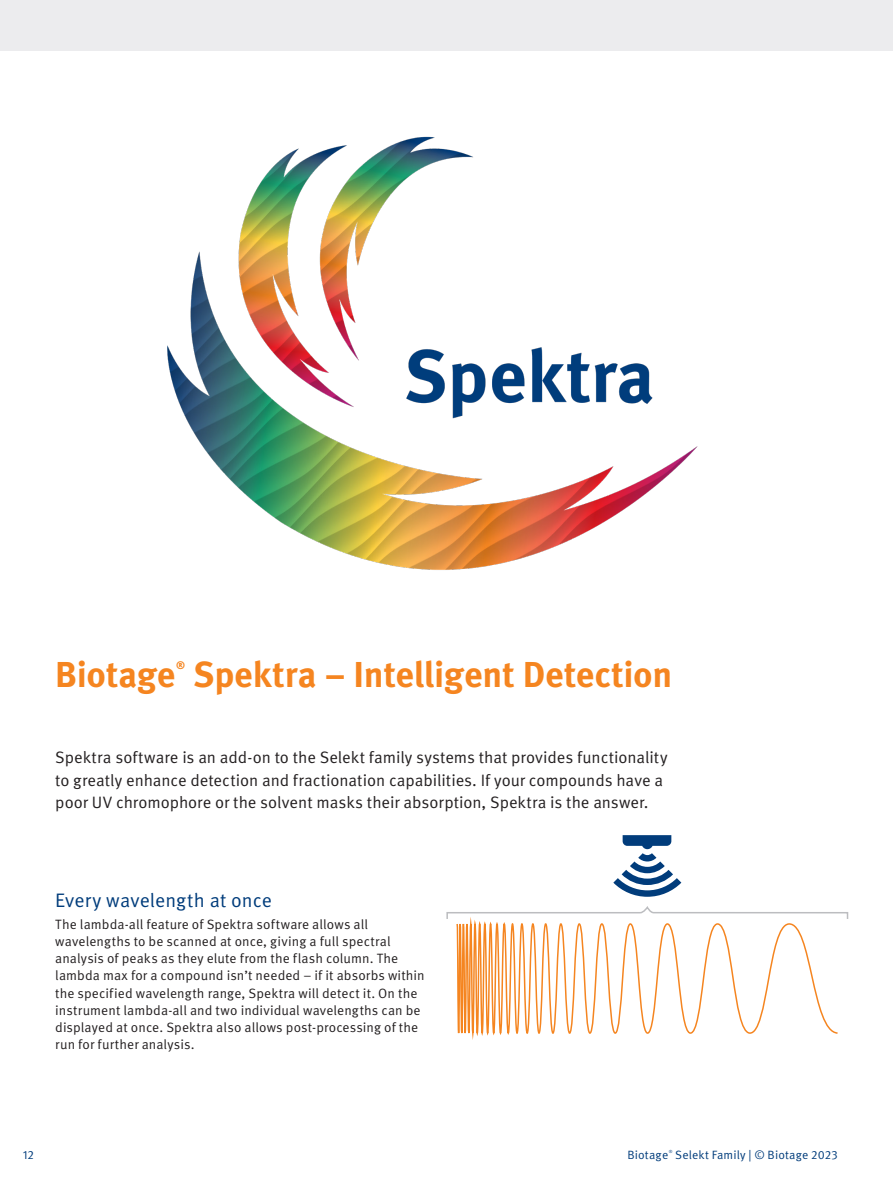
<style>
.page{position:relative;width:893px;height:1187px;background:#fff}
.page>*{position:absolute;margin:0;border:0;box-sizing:border-box;transform-origin:0 0}
.Heading_1{font:700 36px "Meta OT";letter-spacing:-.005em;color:#f58520}
.Heading_2{font:19.5px "Meta OT Norm";letter-spacing:.005em;color:#013c7b}
.Preamble{font:16.5px/22.5px "Meta OT Norm";letter-spacing:-.005em;color:#231f20}
.Body{font:13.5px/17.2px "Meta OT Norm";letter-spacing:.005em;color:#231f20}
.t1{font:12px "Meta OT Norm";letter-spacing:.01em;color:#013c7b}
.Heading_1-2{font:700 10.8px "Meta OT";color:#f58520}
.t2{font:4.35px "Meta OT Norm";color:#013c7b}
</style>
<div class="page">
<div style="left:0;top:0;width:893px;height:51px;background:#ececee"></div>
<img style="left:167px;top:136px;width:531px;height:434px">
<svg style="left:456px;top:921px;width:382px;height:114px"></svg>
<svg style="left:613px;top:835px;width:68px;height:61px"></svg>
<svg style="left:446px;top:907px;width:403px;height:13px"></svg>
<p class="Heading_1" style="left:55px;top:652px;width:122px">Biotage</p>
<p class="Heading_1-2" style="left:176px;top:658px;width:11px">®</p>
<p class="Heading_1" style="left:193px;top:652px;width:481px">Spektra – Intelligent Detection</p>
<p class="Preamble" style="left:55px;top:746px;width:614px">Spektra software is an add-on to the Selekt family systems that provides functionality to greatly enhance detection and fractionation capabilities. If your compounds have a poor UV chromophore or the solvent masks their absorption, Spektra is the answer.</p>
<p class="Heading_2" style="left:55px;top:889px;width:218px">Every wavelength at once</p>
<p class="Body" style="left:55px;top:915px;width:371px">The lambda-all feature of Spektra software allows all wavelengths to be scanned at once, giving a full spectral analysis of peaks as they elute from the flash column. The lambda max for a compound isn’t needed – if it absorbs within the specified wavelength range, Spektra will detect it. On the instrument lambda-all and two individual wavelengths can be displayed at once. Spektra also allows post-processing of the run for further analysis.</p>
<p class="t1" style="left:23px;top:1148px;width:13px">12</p>
<p class="t1" style="left:627px;top:1148px;width:42px">Biotage</p>
<p class="t2" style="left:669px;top:1149px;width:5px">®</p>
<p class="t1" style="left:675px;top:1148px;width:164px">Selekt Family | © Biotage 2023</p>
</div>
